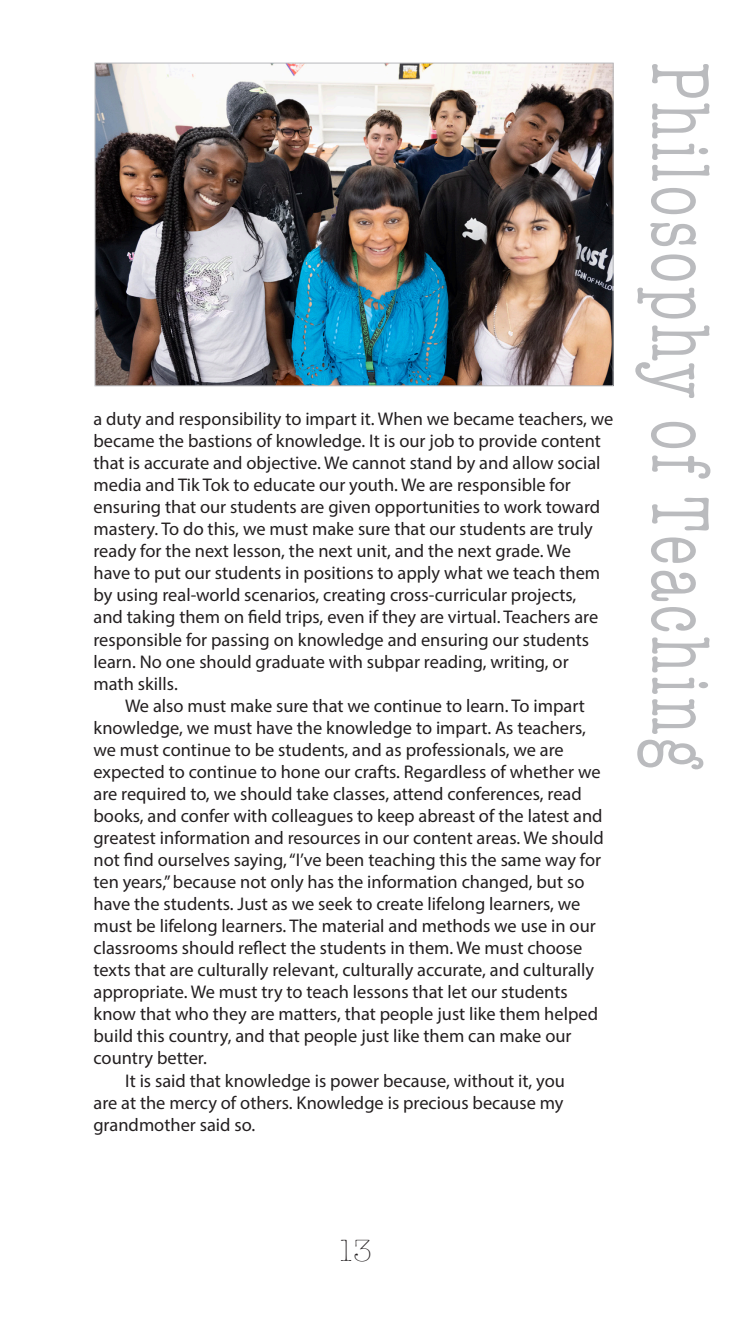
<style>
.page{position:relative;width:756px;height:1323px;background:#fff}
.page>*{position:absolute;margin:0;border:0;box-sizing:border-box;transform-origin:0 0}
.t1{font:84px "American Typewriter";letter-spacing:.075em;color:#babbbe;scale:.67 1}
.t2{font:300 31.5px "American Typewriter";color:#231f20}
.Indent_Paragraph{font:18.38px/22.1px "Myriad Pro";color:#231f20}
</style>
<div class="page">
<img style="left:97px;top:65px;width:515px;height:319px">
<p class="Indent_Paragraph" style="left:94px;top:408px;width:521px">a duty and responsibility to impart it. When we became teachers, we became the bastions of knowledge. It is our job to provide content that is accurate and objective. We cannot stand by and allow social media and Tik Tok to educate our youth. We are responsible for ensuring that our students are given opportunities to work toward mastery. To do this, we must make sure that our students are truly ready for the next lesson, the next unit, and the next grade. We<br>have to put our students in positions to apply what we teach them by using real-world scenarios, creating cross-curricular projects,<br>and taking them on field trips, even if they are virtual. Teachers are responsible for passing on knowledge and ensuring our students learn. No one should graduate with subpar reading, writing, or math skills.</p>
<p class="Indent_Paragraph" style="left:94px;top:694px;width:512px;text-indent:32px">We also must make sure that we continue to learn. To impart knowledge, we must have the knowledge to impart. As teachers, we must continue to be students, and as professionals, we are expected to continue to hone our crafts. Regardless of whether we are required to, we should take classes, attend conferences, read books, and confer with colleagues to keep abreast of the latest and greatest information and resources in our content areas. We should not find ourselves saying, “I’ve been teaching this the same way for ten years,” because not only has the information changed, but so have the students. Just as we seek to create lifelong learners, we must be lifelong learners. The material and methods we use in our classrooms should reflect the students in them. We must choose texts that are culturally relevant, culturally accurate, and culturally appropriate. We must try to teach lessons that let our students know that who they are matters, that people just like them helped build this country, and that people just like them can make our country better.</p>
<p class="Indent_Paragraph" style="left:94px;top:1069px;width:473px;text-align:justify;text-indent:32px">It is said that knowledge is power because, without it, you are at the mercy of others. Knowledge is precious because my grandmother said so.</p>
<h1 class="t1" style="left:745px;top:63px;width:1056px;rotate:90deg">Philosophy of Teaching</h1>
<h2 class="t2" style="left:336px;top:1228px;width:38px">13</h2>
</div>
